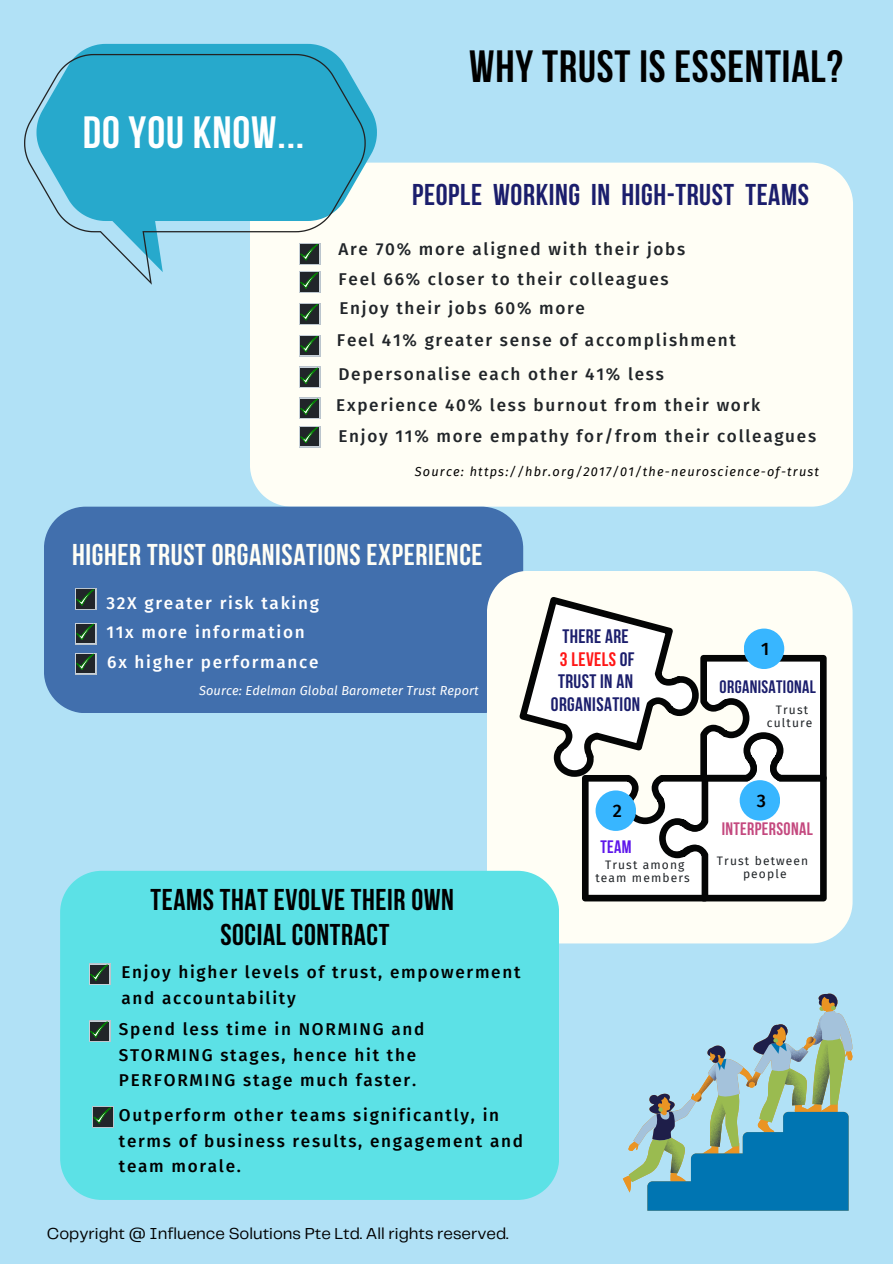
<style>
.page{position:relative;width:893px;height:1264px;background:#fff}
.page>*{position:absolute;margin:0;border:0;box-sizing:border-box;transform-origin:0 0}
.t1{font:700 45px "Bebas Neue";letter-spacing:.02em;color:#000}
.t2{font:700 45px "Bebas Neue";letter-spacing:.02em;color:#fff}
.t3{font:700 30px/34.8px "Bebas Neue";letter-spacing:.02em;color:#000;text-align:center}
.t4{font:700 30px "Bebas Neue";letter-spacing:.02em;color:#fffef5}
.t5{font:700 30px "Bebas Neue";letter-spacing:.02em;color:#1b1e6c}
.t6{font:700 19.5px/22.5px "Bebas Neue";letter-spacing:.02em;color:#1b1e6c;text-align:center}
.t7{font:700 18px "Bebas Neue";letter-spacing:.02em;color:#1b1e6c}
.t8{font:700 18px "Bebas Neue";letter-spacing:.02em;color:#c4497f}
.t9{font:700 18px "Bebas Neue";color:#5e17eb}
.t10{font:500 18px "Fira Sans";color:#000}
.t11{font:500 17.1px/30.6px "Fira Sans";letter-spacing:.1em;color:#212529}
.t12{font:500 17.1px/25.7px "Fira Sans";letter-spacing:.1em;color:#000}
.t13{font:500 17.1px/29.5px "Fira Sans";letter-spacing:.1em;color:#fff}
.t14{font:16.5px "Telegraf";color:#000}
.t15{font:italic 12.75px "Fira Sans";letter-spacing:.095em;color:#000}
.t16{font:italic 12.75px "Fira Sans";letter-spacing:.01em;color:#fff}
.t17{font:12px/13px "Fira Sans";letter-spacing:.095em;color:#212529;text-align:center}
.s1{color:#ff1616}
</style>
<div class="page">
<div style="left:0;top:0;width:892px;height:1263px;background:#b1e1f6"></div>
<div style="left:250px;top:163px;width:603px;height:343px;background:#fffef5"></div>
<svg style="left:299px;top:335px;width:21px;height:21px"></svg>
<svg style="left:299px;top:366px;width:21px;height:22px"></svg>
<svg style="left:299px;top:397px;width:21px;height:22px"></svg>
<svg style="left:299px;top:303px;width:21px;height:22px"></svg>
<svg style="left:299px;top:285px;width:21px;height:8px"></svg>
<svg style="left:299px;top:426px;width:21px;height:21px"></svg>
<svg style="left:78px;top:44px;width:299px;height:228px;fill:#27a9cc"></svg>
<svg style="left:24px;top:54px;width:342px;height:231px;fill:#27a9cc"></svg>
<div style="left:44px;top:506px;width:479px;height:207px;background:#416fad"></div>
<svg style="left:75px;top:588px;width:21px;height:22px"></svg>
<svg style="left:75px;top:622px;width:21px;height:22px"></svg>
<svg style="left:75px;top:652px;width:21px;height:22px"></svg>
<div style="left:487px;top:571px;width:365px;height:372px;background:#fffef5"></div>
<svg style="left:519px;top:597px;width:307px;height:304px;background:#d6d6d4"></svg>
<div style="left:743px;top:628px;width:41px;height:41px;background:#38b6ff;border-radius:50%"></div>
<div style="left:595px;top:790px;width:41px;height:41px;background:#38b6ff;border-radius:50%"></div>
<div style="left:739px;top:780px;width:41px;height:40px;background:#38b6ff;border-radius:50%"></div>
<div style="left:60px;top:870px;width:499px;height:329px;background:#5ce1e6"></div>
<svg style="left:89px;top:963px;width:21px;height:22px"></svg>
<svg style="left:89px;top:1020px;width:21px;height:22px"></svg>
<svg style="left:92px;top:1106px;width:22px;height:21px"></svg>
<svg style="left:622px;top:993px;width:230px;height:217px"></svg>
<h1 class="t2" style="left:83px;top:114px;width:223px">DO YOU KNOW...</h1>
<h1 class="t1" style="left:469px;top:48px;width:375px">WHY TRUST IS ESSENTIAL?</h1>
<h2 class="t5" style="left:412px;top:183px;width:398px">PEOPLE WORKING IN HIGH-TRUST TEAMS</h2>
<p class="t11" style="left:338px;top:234px;width:348px;line-height:29.5px">Are 70% more aligned with their jobs<br>Feel 66% closer to their colleagues</p>
<p class="t11" style="left:339px;top:293px;width:247px">Enjoy their jobs 60% more</p>
<p class="t11" style="left:337px;top:325px;width:400px">Feel 41% greater sense of accomplishment</p>
<p class="t11" style="left:336px;top:359px;width:481px">Depersonalise each other 41% less<br>Experience 40% less burnout from their work<br>Enjoy 11% more empathy for/from their colleagues</p>
<p class="t15" style="left:415px;top:464px;width:405px">Source: https://hbr.org/2017/01/the-neuroscience-of-trust</p>
<h2 class="t4" style="left:72px;top:543px;width:412px">HIGHER TRUST ORGANISATIONS EXPERIENCE</h2>
<p class="t13" style="left:106px;top:588px;width:214px">32X greater risk taking<br>11x more information<br>6x higher performance</p>
<p class="t16" style="left:199px;top:682px;width:281px">Source: Edelman Global Barometer Trust Report</p>
<h2 class="t3" style="left:150px;top:885px;width:305px">TEAMS THAT EVOLVE THEIR OWN<br>SOCIAL CONTRACT</h2>
<p class="t12" style="left:121px;top:959px;width:400px">Enjoy higher levels of trust, empowerment and accountability</p>
<p class="t12" style="left:119px;top:1016px;width:307px">Spend less time in NORMING and<br>STORMING stages, hence hit the<br>PERFORMING stage much faster.</p>
<p class="t12" style="left:119px;top:1102px;width:405px">Outperform other teams significantly, in terms of business results, engagement and team morale.</p>
<p class="t14" style="left:47px;top:1226px;width:463px">Copyright @ Influence Solutions Pte Ltd. All rights reserved.</p>
<p class="t6" style="left:551px;top:627px;width:91px">THERE ARE<br><span class="s1">3 LEVELS</span> OF<br>TRUST IN AN<br>ORGANISATION</p>
<p class="t10" style="left:612px;top:800px;width:11px">2</p>
<p class="t9" style="left:600px;top:839px;width:33px">TEAM</p>
<p class="t17" style="left:595px;top:858px;width:96px">Trust among team members</p>
<p class="t10" style="left:761px;top:638px;width:10px">1</p>
<p class="t7" style="left:719px;top:679px;width:98px">ORGANISATIONAL</p>
<p class="t17" style="left:766px;top:703px;width:47px">Trust culture</p>
<p class="t10" style="left:756px;top:790px;width:11px">3</p>
<p class="t8" style="left:721px;top:822px;width:93px">INTERPERSONAL</p>
<p class="t17" style="left:717px;top:854px;width:93px">Trust between people</p>
</div>
